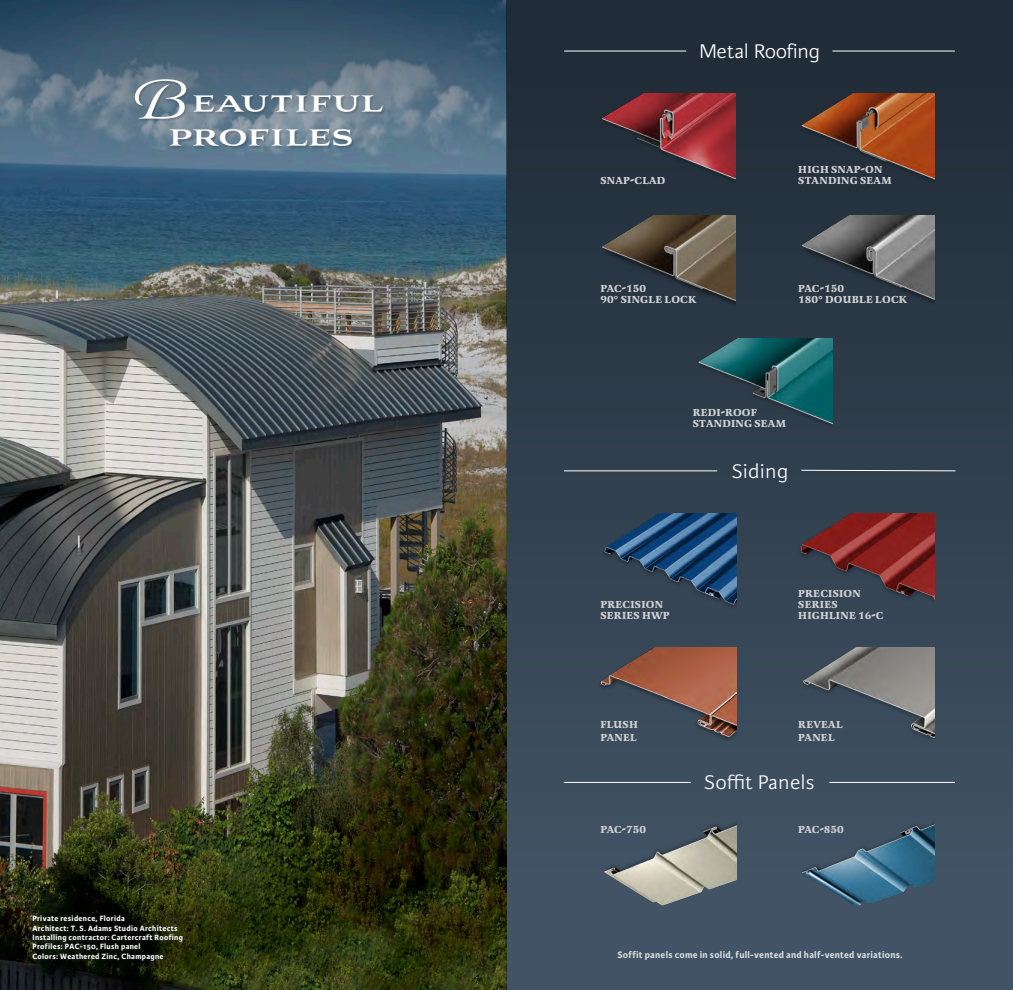
<style>
.page{position:relative;width:1013px;height:990px;background:#fff}
.page>*{position:absolute;margin:0;border:0;box-sizing:border-box;transform-origin:0 0}
.t1{font:900 40.12px/33.9px "Aviano Royale";letter-spacing:.01em;color:#fff;text-align:center}
.t2{font:300 21.12px "Karmina Sans";letter-spacing:.01em;color:#fff;scale:1.05 1}
.t3{font:300 21.12px "Karmina Sans";letter-spacing:-.02em;color:#fff;scale:1.05 1}
.t4{font:700 10.5px/11.1px "Latienne Pro";letter-spacing:.02em;color:#d1d2d4}
.t5{font:700 10px "Karmina Sans";letter-spacing:.025em;color:#dcdddf}
.t6{font:700 8.12px "Karmina Sans";letter-spacing:.04em;color:#fff}
.s1{font-weight:400;font-size:61.25px}
</style>
<div class="page">
<img style="left:0;top:256px;width:506px;height:734px">
<svg style="left:0;top:0;width:506px;height:256px;background:#3e6077"></svg>
<div style="left:506px;top:0;width:506px;height:990px;background:linear-gradient(to bottom,#1f2a36,#455769)"></div>
<div style="left:135px;top:79px;width:251px;height:70px;background:#231f20;opacity:.27"></div>
<img style="left:588px;top:818px;width:148px;height:94px">
<img style="left:784px;top:819px;width:150px;height:94px">
<img style="left:779px;top:514px;width:155px;height:88px">
<img style="left:585px;top:514px;width:151px;height:103px">
<div style="left:29px;top:912px;width:157px;height:52px;background:#3e3e3f;opacity:.21"></div>
<img style="left:798px;top:647px;width:136px;height:92px">
<img style="left:596px;top:647px;width:140px;height:96px">
<hr style="left:564px;top:782px;width:126px;height:1px;background:#fff">
<hr style="left:829px;top:782px;width:125px;height:1px;background:#fff">
<hr style="left:564px;top:471px;width:153px;height:1px;background:#fff">
<svg style="left:800px;top:470px;width:156px;height:1px"></svg>
<img style="left:696px;top:338px;width:136px;height:88px">
<img style="left:782px;top:215px;width:152px;height:94px">
<img style="left:584px;top:215px;width:151px;height:91px">
<img style="left:585px;top:94px;width:150px;height:93px">
<img style="left:783px;top:94px;width:151px;height:93px">
<hr style="left:564px;top:51px;width:122px;height:1px;background:#fff">
<hr style="left:832px;top:51px;width:122px;height:1px;background:#fff">
<p class="t1" style="left:126px;top:87px;width:257px"><span class="s1">B</span>eautiful profiles</p>
<p class="t3" style="left:699px;top:39px;width:117px">Metal Roofing</p>
<p class="t4" style="left:600px;top:175px;width:67px">SNAP-CLAD</p>
<p class="t4" style="left:798px;top:164px;width:95px">HIGH SNAP-ON<br>STANDING SEAM</p>
<p class="t4" style="left:600px;top:283px;width:98px">PAC-150<br>90° SINGLE LOCK</p>
<p class="t4" style="left:798px;top:283px;width:110px">PAC-150<br>180° DOUBLE LOCK</p>
<p class="t4" style="left:692px;top:407px;width:95px">REDI-ROOF<br>STANDING SEAM</p>
<p class="t2" style="left:731px;top:459px;width:55px">Siding</p>
<p class="t4" style="left:600px;top:599px;width:71px">PRECISION<br>SERIES HWP</p>
<p class="t4" style="left:798px;top:588px;width:87px">PRECISION<br>SERIES<br>HIGHLINE 16-C</p>
<p class="t4" style="left:600px;top:719px;width:39px">FLUSH</p>
<p class="t4" style="left:600px;top:732px;width:38px">PANEL</p>
<p class="t4" style="left:798px;top:719px;width:46px">REVEAL</p>
<p class="t4" style="left:798px;top:732px;width:38px">PANEL</p>
<p class="t2" style="left:704px;top:770px;width:106px">Soffit Panels</p>
<p class="t4" style="left:600px;top:824px;width:47px">PAC-750</p>
<p class="t4" style="left:798px;top:824px;width:47px">PAC-850</p>
<p class="t6" style="left:32px;top:914px;width:94px">Private residence, Florida</p>
<p class="t6" style="left:32px;top:923px;width:146px">Architect: T. S. Adams Studio Architects</p>
<p class="t6" style="left:32px;top:933px;width:152px">Installing contractor: Cartercraft Roofing</p>
<p class="t6" style="left:32px;top:942px;width:110px">Profiles: PAC-150, Flush panel</p>
<p class="t6" style="left:32px;top:952px;width:132px">Colors: Weathered Zinc, Champagne</p>
<p class="t5" style="left:617px;top:949px;width:287px">Soffit panels come in solid, full-vented and half-vented variations.</p>
</div>
